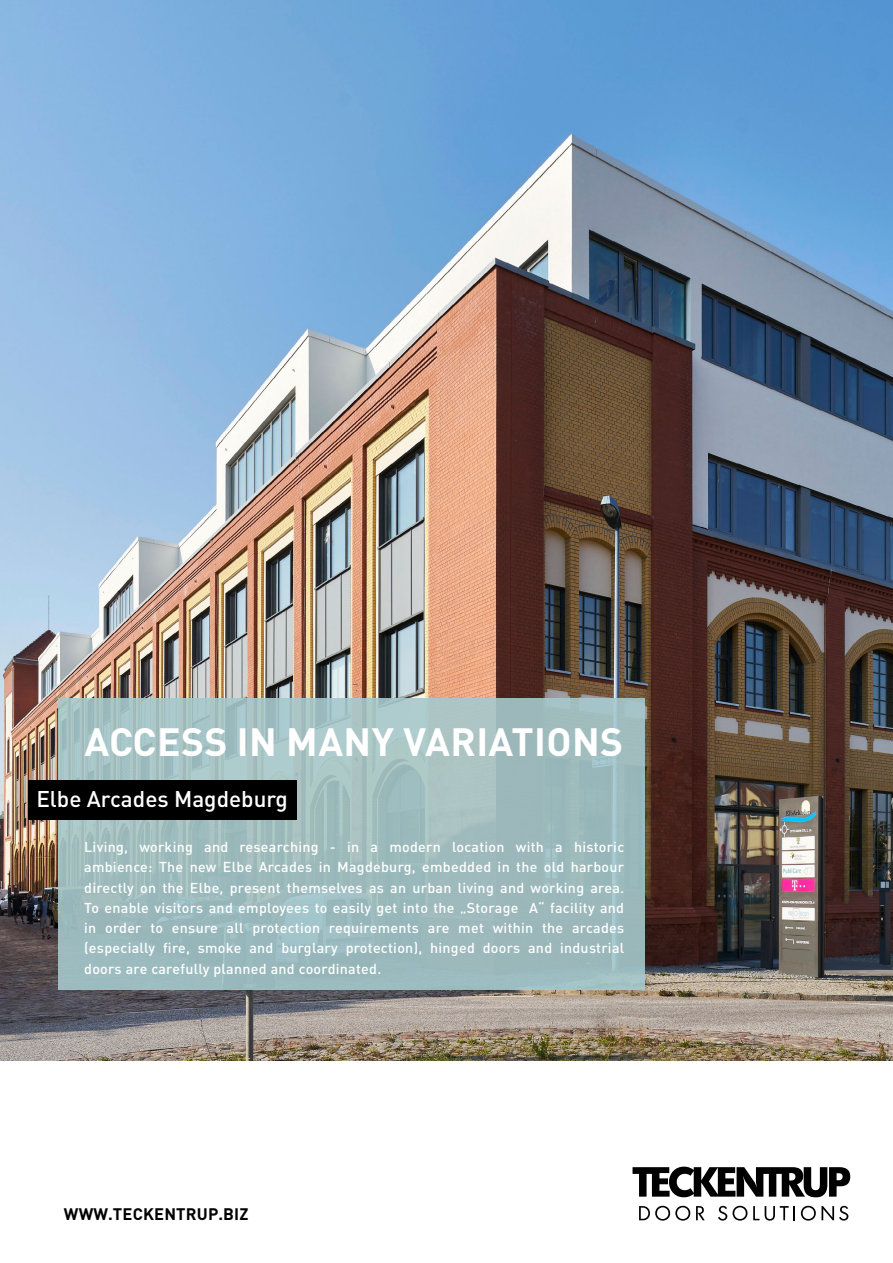
<style>
.page{position:relative;width:893px;height:1263px;background:#fff}
.page>*{position:absolute;margin:0;border:0;box-sizing:border-box;transform-origin:0 0}
.t1{font:700 39px "DIN Pro";letter-spacing:.01em;color:#fff}
.t2{font:500 22.5px "DIN Pro";color:#fff}
.t3{font:700 16.5px "DIN Pro";letter-spacing:.01em;color:#000}
.t4{font:500 14.25px/20.2px "DIN Pro";letter-spacing:.02em;color:#fff;text-align:justify}
</style>
<div class="page">
<img style="left:0;top:0;width:893px;height:1061px">
<svg style="left:632px;top:1166px;width:218px;height:32px"></svg>
<svg style="left:639px;top:1205px;width:66px;height:15px"></svg>
<svg style="left:718px;top:1205px;width:41px;height:16px"></svg>
<svg style="left:765px;top:1206px;width:30px;height:14px"></svg>
<svg style="left:801px;top:1205px;width:48px;height:16px"></svg>
<svg style="left:58px;top:699px;width:586px;height:291px;background:#9fbcbe"></svg>
<div style="left:28px;top:780px;width:268px;height:39px;background:#000"></div>
<h1 class="t1" style="left:84px;top:715px;width:540px">ACCESS IN MANY VARIATIONS</h1>
<h2 class="t2" style="left:36px;top:784px;width:253px">Elbe Arcades Magdeburg</h2>
<p class="t4" style="left:84px;top:836px;width:542px">Living, working and researching - in a modern location with a historic ambience: The new Elbe Arcades in Magdeburg, embedded in the old harbour directly on the Elbe, present themselves as an urban living and working area.<br>To enable visitors and employees to easily get into the „Storage A“ facility and in order to ensure all protection requirements are met within the arcades (especially fire, smoke and burglary protection), hinged doors and industrial doors are carefully planned and coordinated.</p>
<p class="t3" style="left:64px;top:1202px;width:186px">WWW.TECKENTRUP.BIZ</p>
</div>
